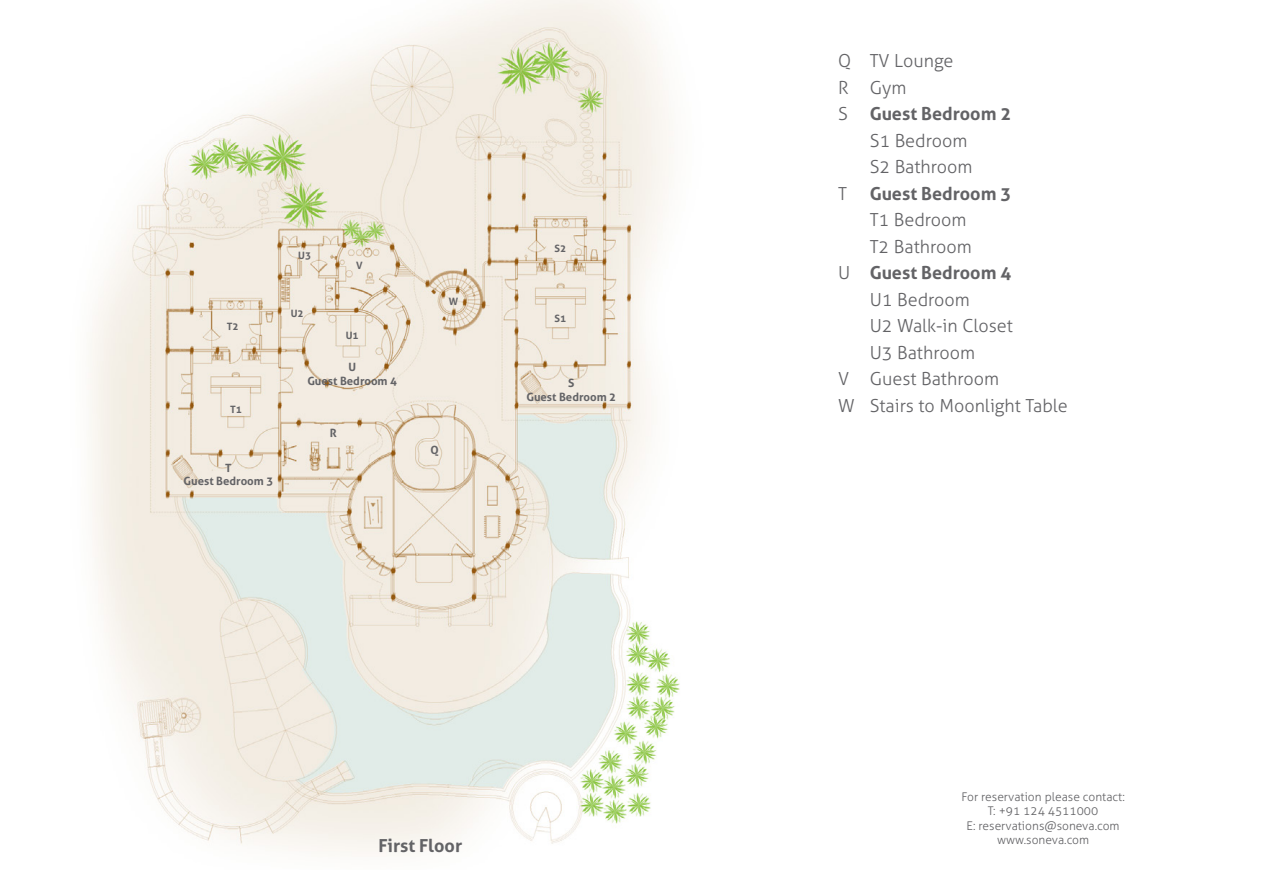
<style>
.page{position:relative;width:1263px;height:893px;background:#fff}
.page>*{position:absolute;margin:0;border:0;box-sizing:border-box;transform-origin:0 0}
.t1{font:300 18px "Aller";color:#636366}
.t2{font:700 18px "Aller";color:#636366}
.t3{font:300 12px "Aller";color:#636366}
.t4{font:700 11.4px "Aller";color:#636366}
.t5{font:700 10.2px "Aller";color:#636366}
.s1{font-weight:300}
</style>
<div class="page">
<img style="left:90px;top:0;width:590px;height:854px">
<p class="t5" style="left:227px;top:320px;width:13px">T2</p>
<p class="t5" style="left:230px;top:403px;width:13px">T1</p>
<p class="t4" style="left:225px;top:460px;width:8px">T</p>
<p class="t4" style="left:184px;top:474px;width:91px">Guest Bedroom 3</p>
<p class="t5" style="left:298px;top:249px;width:14px">U3</p>
<p class="t5" style="left:291px;top:307px;width:14px">U2</p>
<p class="t5" style="left:356px;top:260px;width:8px">V</p>
<p class="t5" style="left:346px;top:329px;width:14px">U1</p>
<p class="t4" style="left:348px;top:360px;width:9px">U</p>
<p class="t4" style="left:307px;top:374px;width:91px">Guest Bedroom 4</p>
<p class="t4" style="left:330px;top:426px;width:8px">R</p>
<p class="t5" style="left:449px;top:295px;width:11px">W</p>
<p class="t4" style="left:431px;top:443px;width:10px">Q</p>
<p class="t5" style="left:555px;top:242px;width:13px">S2</p>
<p class="t5" style="left:555px;top:312px;width:13px">S1</p>
<p class="t4" style="left:568px;top:376px;width:8px">S</p>
<p class="t4" style="left:526px;top:390px;width:91px">Guest Bedroom 2</p>
<p class="t2" style="left:378px;top:835px;width:85px">First Floor</p>
<p class="t1" style="left:838px;top:50px;width:117px">Q TV Lounge</p>
<p class="t1" style="left:838px;top:77px;width:70px">R Gym</p>
<p class="t2" style="left:838px;top:103px;width:175px"><span class="s1">S</span> Guest Bedroom 2</p>
<p class="t1" style="left:870px;top:130px;width:99px">S1 Bedroom</p>
<p class="t1" style="left:870px;top:156px;width:104px">S2 Bathroom</p>
<p class="t1" style="left:838px;top:183px;width:10px">T</p>
<p class="t2" style="left:870px;top:182px;width:143px">Guest Bedroom 3</p>
<p class="t1" style="left:870px;top:209px;width:99px">T1 Bedroom</p>
<p class="t1" style="left:870px;top:236px;width:104px">T2 Bathroom</p>
<p class="t2" style="left:838px;top:262px;width:175px"><span class="s1">U</span> Guest Bedroom 4</p>
<p class="t1" style="left:870px;top:289px;width:102px">U1 Bedroom</p>
<p class="t1" style="left:870px;top:315px;width:145px">U2 Walk-in Closet</p>
<p class="t1" style="left:870px;top:342px;width:107px">U3 Bathroom</p>
<p class="t1" style="left:838px;top:368px;width:162px">V Guest Bathroom</p>
<p class="t1" style="left:838px;top:395px;width:231px">W Stairs to Moonlight Table</p>
<p class="t3" style="left:961px;top:789px;width:165px">For reservation please contact:</p>
<p class="t3" style="left:988px;top:804px;width:112px">T: +91 124 4511000</p>
<p class="t3" style="left:967px;top:818px;width:154px">E: reservations@soneva.com</p>
<p class="t3" style="left:997px;top:833px;width:94px">www.soneva.com</p>
</div>
